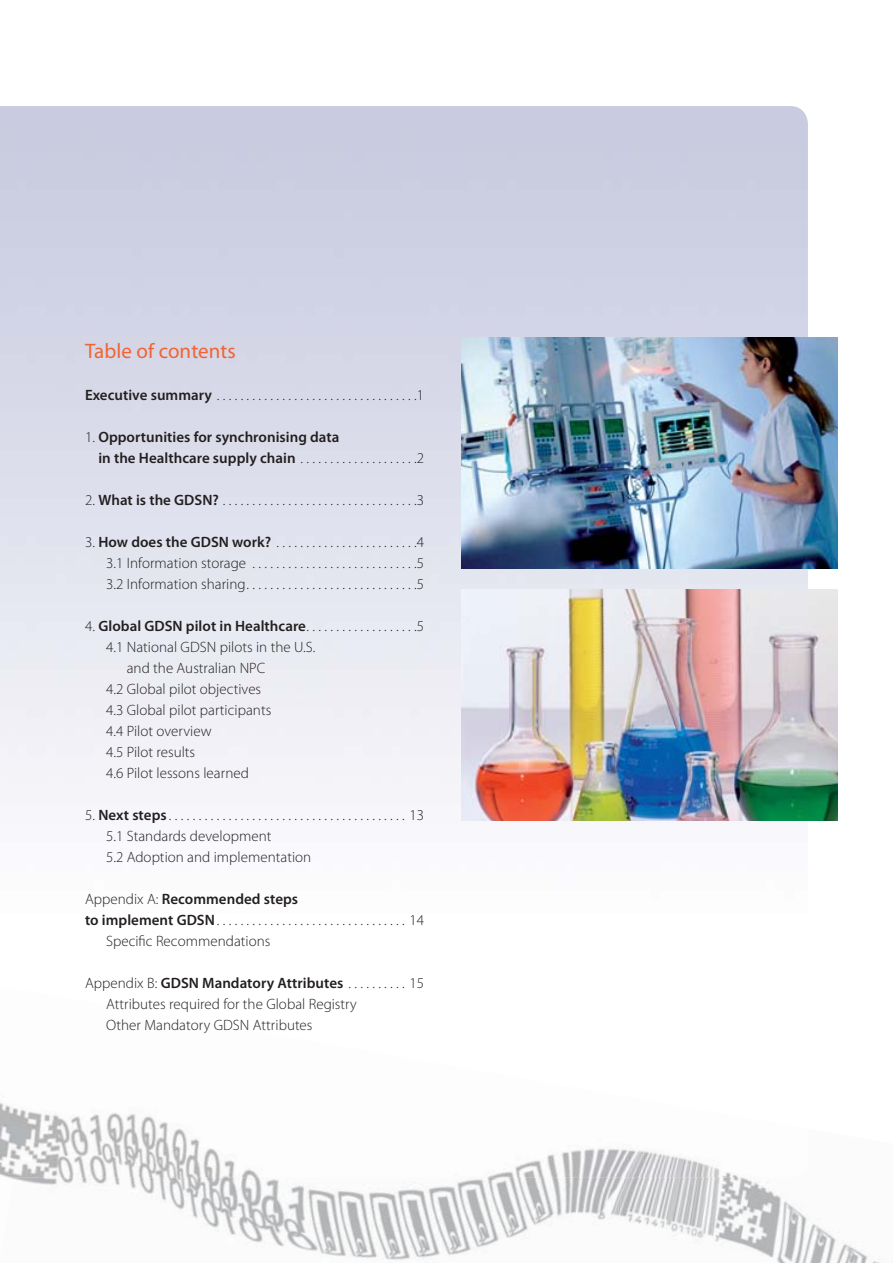
<style>
.page{position:relative;width:893px;height:1263px;background:#fff}
.page>*{position:absolute;margin:0;border:0;box-sizing:border-box;transform-origin:0 0}
.t1{font:21px "Myriad Pro";color:#f26334}
.t2{font:300 15px/21px "Myriad Pro";letter-spacing:.005em;color:#231f20}
.t3{font:600 15px/21px "Myriad Pro";letter-spacing:.005em;color:#231f20}
.s1{font-weight:600}
.s2{font-weight:300}
</style>
<div class="page">
<img style="left:0;top:106px;width:808px;height:715px">
<img style="left:753px;top:1181px;width:128px;height:82px">
<img style="left:542px;top:1177px;width:211px;height:72px">
<img style="left:279px;top:1177px;width:263px;height:85px">
<img style="left:7px;top:1177px;width:272px;height:69px">
<img style="left:0;top:1102px;width:259px;height:75px">
<img style="left:488px;top:1160px;width:55px;height:17px">
<img style="left:543px;top:1148px;width:195px;height:29px">
<img style="left:461px;top:337px;width:377px;height:231px">
<img style="left:461px;top:589px;width:377px;height:231px">
<h1 class="t1" style="left:85px;top:343px;width:152px">Table of contents</h1>
<p class="t2" style="left:85px;top:386px;width:341px"><span class="s1">Executive summary</span> . . . . . . . . . . . . . . . . . . . . . . . . . . . . . . . . . .1</p>
<p class="t3" style="left:98px;top:428px;width:327px;text-indent:-13px"><span class="s2">1.</span> Opportunities for synchronising data<br>in the Healthcare supply chain <span class="s2">. . . . . . . . . . . . . . . . . . . .2</span></p>
<p class="t2" style="left:85px;top:491px;width:341px">2. <span class="s1">What is the GDSN?</span> . . . . . . . . . . . . . . . . . . . . . . . . . . . . . . . . .3</p>
<p class="t2" style="left:106px;top:533px;width:320px;text-align:justify;text-indent:-21px">3. <span class="s1">How does the GDSN work?</span> . . . . . . . . . . . . . . . . . . . . . . . .4<br>3.1 Information storage . . . . . . . . . . . . . . . . . . . . . . . . . . . .5<br>3.2 Information sharing . . . . . . . . . . . . . . . . . . . . . . . . . . . . .5</p>
<p class="t3" style="left:85px;top:617px;width:341px"><span class="s2">4.</span> Global GDSN pilot in Healthcare <span class="s2">. . . . . . . . . . . . . . . . . . .5</span></p>
<p class="t2" style="left:106px;top:638px;width:211px">4.1 National GDSN pilots in the U.S.</p>
<p class="t2" style="left:127px;top:659px;width:140px">and the Australian NPC</p>
<p class="t2" style="left:106px;top:680px;width:157px">4.2 Global pilot objectives</p>
<p class="t2" style="left:106px;top:701px;width:167px">4.3 Global pilot participants</p>
<p class="t2" style="left:106px;top:722px;width:107px">4.4 Pilot overview</p>
<p class="t2" style="left:106px;top:743px;width:91px">4.5 Pilot results</p>
<p class="t2" style="left:106px;top:764px;width:144px">4.6 Pilot lessons learned</p>
<p class="t2" style="left:106px;top:806px;width:320px;text-indent:-21px">5. <span class="s1">Next steps</span> . . . . . . . . . . . . . . . . . . . . . . . . . . . . . . . . . . . . . . . . 13<br>5.1 Standards development<br>5.2 Adoption and implementation</p>
<p class="t3" style="left:85px;top:890px;width:215px"><span class="s2">Appendix A:</span> Recommended steps</p>
<p class="t2" style="left:85px;top:911px;width:341px"><span class="s1">to implement GDSN</span> . . . . . . . . . . . . . . . . . . . . . . . . . . . . . . . . 14</p>
<p class="t2" style="left:106px;top:932px;width:166px">Specific Recommendations</p>
<p class="t2" style="left:106px;top:974px;width:320px;text-indent:-21px">Appendix B: <span class="s1">GDSN Mandatory Attributes</span> . . . . . . . . . . 15<br>Attributes required for the Global Registry<br>Other Mandatory GDSN Attributes</p>
</div>
